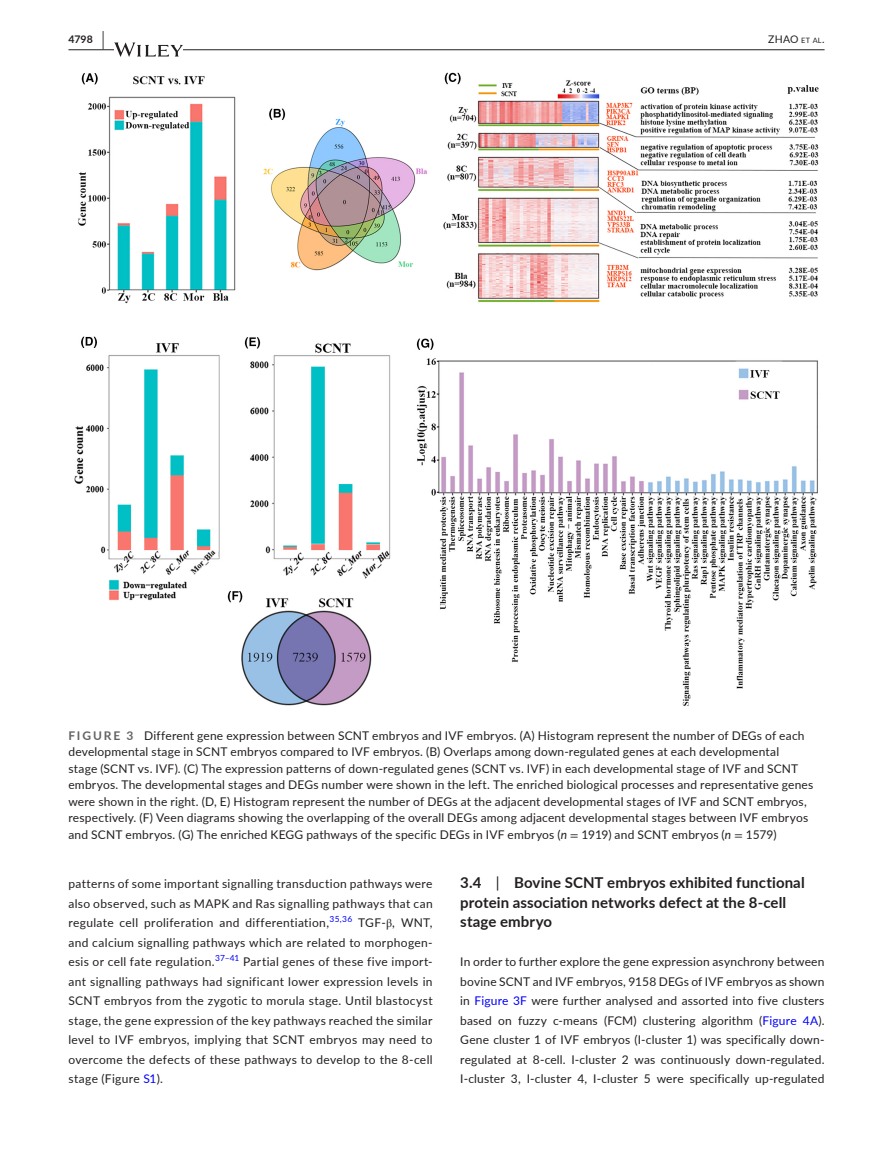
<style>
.page{position:relative;width:893px;height:1174px;background:#fff}
.page>*{position:absolute;margin:0;border:0;box-sizing:border-box;transform-origin:0 0}
.t1{font:700 15px/19.5px "Lato";letter-spacing:.005em;color:#231f20}
.t2{font:12px/19.5px "Lato";letter-spacing:.015em;color:#231f20;text-align:justify}
.t3{font:10.5px "Lato";color:#231f20}
.t4{font:700 10.5px "Lato";color:#231f20}
.t5{font:8.4px "Lato";letter-spacing:.02em;color:#00f}
.s1{font-size:19.5px}
.s2{font-size:7.35px}
.s3{font-weight:700;color:#636366}
.s4{font-style:italic}
.s5{font-family:"STIX"}
.s6{color:#00f}
.s7{font-weight:400}
</style>
<div class="page">
<hr style="left:68px;top:49px;width:756px;height:1px;background:#231f20">
<svg style="left:114px;top:42px;width:69px;height:15px"></svg>
<img style="left:74px;top:72px;width:745px;height:634px">
<p class="t4" style="left:68px;top:31px;width:37px">4798 <span class="s1">|</span></p>
<p class="t3" style="left:768px;top:31px;width:58px">ZHAO <span class="s2">et al</span>.</p>
<p class="t2" style="left:68px;top:726px;width:746px;line-height:16.5px;text-align:left"><span class="s3">FIGURE 3</span> Different gene expression between SCNT embryos and IVF embryos. (A) Histogram represent the number of DEGs of each developmental stage in SCNT embryos compared to IVF embryos. (B) Overlaps among down-regulated genes at each developmental<br>stage (SCNT vs. IVF). (C) The expression patterns of down-regulated genes (SCNT vs. IVF) in each developmental stage of IVF and SCNT embryos. The developmental stages and DEGs number were shown in the left. The enriched biological processes and representative genes were shown in the right. (D, E) Histogram represent the number of DEGs at the adjacent developmental stages of IVF and SCNT embryos, respectively. (F) Veen diagrams showing the overlapping of the overall DEGs among adjacent developmental stages between IVF embryos and SCNT embryos. (G) The enriched KEGG pathways of the specific DEGs in IVF embryos (<span class="s4">n</span> <span class="s5">=</span> 1919) and SCNT embryos (<span class="s4">n</span> <span class="s5">=</span> 1579)</p>
<p class="t2" style="left:68px;top:873px;width:366px">patterns of some important signalling transduction pathways were also observed, such as MAPK and Ras signalling pathways that can regulate cell proliferation and differentiation,</p>
<p class="t5" style="left:330px;top:913px;width:24px">35,36</p>
<p class="t2" style="left:68px;top:912px;width:366px;text-indent:290px">TGF-<span class="s5">β</span>, WNT, and calcium signalling pathways which are related to morphogen&shy;esis or cell fate regulation.</p>
<p class="t5" style="left:215px;top:952px;width:26px">37–41</p>
<p class="t2" style="left:68px;top:951px;width:366px;text-indent:175px">Partial genes of these five import&shy;ant signalling pathways had significant lower expression levels in SCNT embryos from the zygotic to morula stage. Until blastocyst stage, the gene expression of the key pathways reached the similar level to IVF embryos, implying that SCNT embryos may need to overcome the defects of these pathways to develop to the 8-cell stage (Figure <span class="s6">S1</span>).</p>
<p class="t1" style="left:460px;top:872px;width:346px">3.4 <span class="s7">|</span> Bovine SCNT embryos exhibited functional protein association networks defect at the 8-cell stage embryo</p>
<p class="t2" style="left:460px;top:951px;width:366px">In order to further explore the gene expression asynchrony between bovine SCNT and IVF embryos, 9158 DEGs of IVF embryos as shown in <span class="s6">Figure 3F</span> were further analysed and assorted into five clusters based on fuzzy c-means (FCM) clustering algorithm (<span class="s6">Figure 4A</span>).<br>Gene cluster 1 of IVF embryos (I-cluster 1) was specifically down&shy;regulated at 8-cell. I-cluster 2 was continuously down-regulated.<br>I-cluster 3, I-cluster 4, I-cluster 5 were specifically up-regulated</p>
</div>
